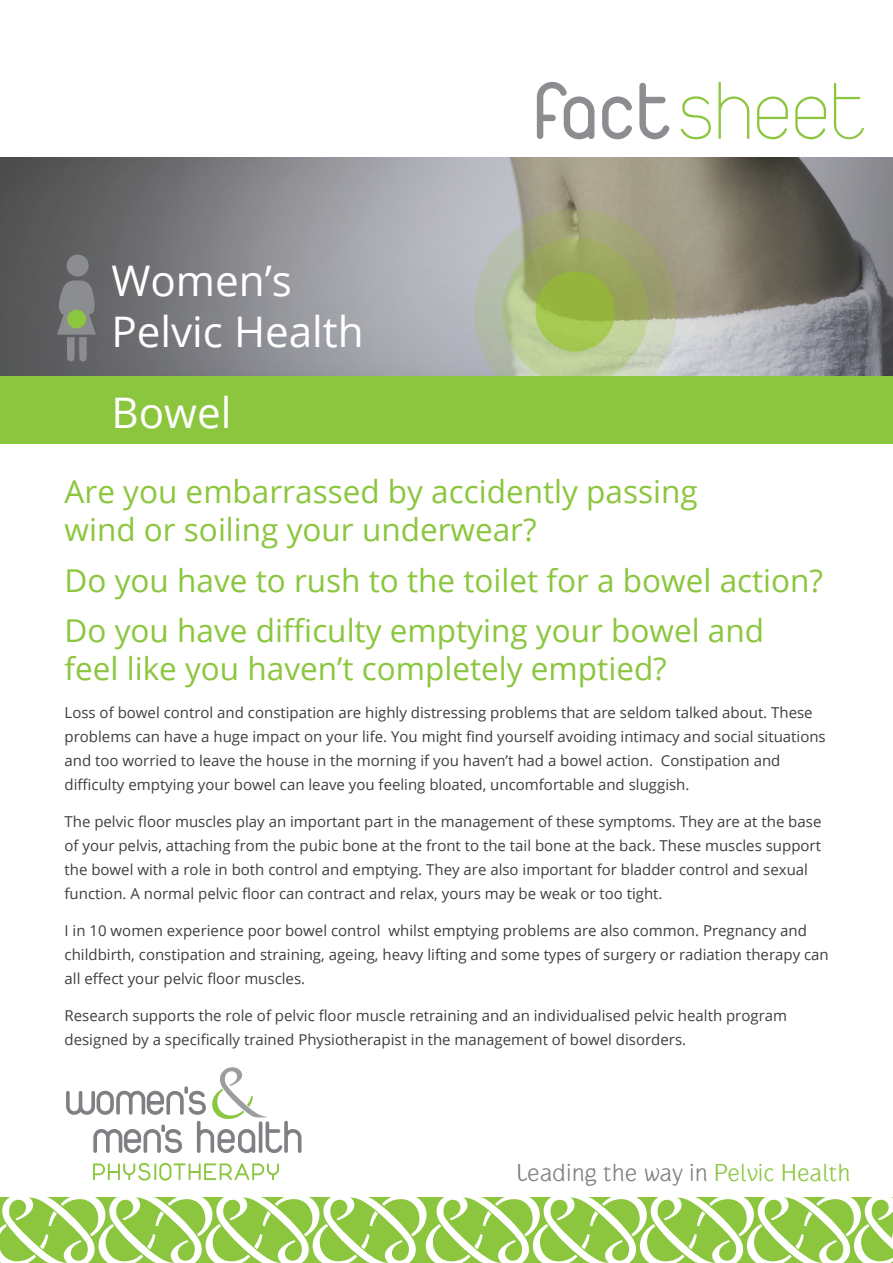
<style>
.page{position:relative;width:893px;height:1263px;background:#fff}
.page>*{position:absolute;margin:0;border:0;box-sizing:border-box;transform-origin:0 0}
.t1{font:42.15px/50.6px "Open Sans";color:#fff}
.t2{font:31.5px/37.8px "Open Sans";color:#8bc63e}
.t3{font:25.5px "Gauntlet Classic";color:#7e8083}
.t4{font:15px/24px "Open Sans";color:#3e3e3f}
.s1{color:#8bc63e}
</style>
<div class="page">
<img style="left:0;top:157px;width:893px;height:219px">
<div style="left:0;top:376px;width:893px;height:68px;background:#8bc63e"></div>
<svg style="left:93px;top:1163px;width:186px;height:17px"></svg>
<svg style="left:66px;top:1067px;width:235px;height:86px"></svg>
<svg style="left:0;top:1197px;width:893px;height:66px"></svg>
<svg style="left:537px;top:82px;width:57px;height:57px"></svg>
<svg style="left:602px;top:96px;width:30px;height:43px"></svg>
<svg style="left:639px;top:83px;width:30px;height:56px"></svg>
<svg style="left:681px;top:96px;width:30px;height:43px"></svg>
<svg style="left:719px;top:82px;width:30px;height:57px"></svg>
<svg style="left:757px;top:96px;width:31px;height:43px"></svg>
<svg style="left:795px;top:96px;width:31px;height:43px"></svg>
<svg style="left:834px;top:83px;width:30px;height:56px"></svg>
<svg style="left:57px;top:280px;width:39px;height:82px;background:#797b7d"></svg>
<div style="left:67px;top:255px;width:22px;height:22px;background:#8b8d90;border-radius:50%"></div>
<div style="left:67px;top:310px;width:19px;height:18px;background:#8bc63e;border-radius:50%"></div>
<h1 class="t1" style="left:111px;top:254px;width:254px">Women’s<br>Pelvic Health</h1>
<h1 class="t1" style="left:111px;top:386px;width:121px">Bowel</h1>
<h2 class="t2" style="left:65px;top:472px;width:635px">Are you embarrassed by accidently passing wind or soiling your underwear?</h2>
<h2 class="t2" style="left:65px;top:554px;width:760px;line-height:50.6px">Do you have to rush to the toilet for a bowel action?<br>Do you have difficulty emptying your bowel and</h2>
<h2 class="t2" style="left:65px;top:649px;width:604px">feel like you haven’t completely emptied?</h2>
<p class="t4" style="left:65px;top:700px;width:763px">Loss of bowel control and constipation are highly distressing problems that are seldom talked about. These problems can have a huge impact on your life. You might find yourself avoiding intimacy and social situations and too worried to leave the house in the morning if you haven’t had a bowel action. Constipation and difficulty emptying your bowel can leave you feeling bloated, uncomfortable and sluggish.</p>
<p class="t4" style="left:65px;top:809px;width:758px">The pelvic floor muscles play an important part in the management of these symptoms. They are at the base of your pelvis, attaching from the pubic bone at the front to the tail bone at the back. These muscles support the bowel with a role in both control and emptying. They are also important for bladder control and sexual function. A normal pelvic floor can contract and relax, yours may be weak or too tight.</p>
<p class="t4" style="left:65px;top:918px;width:766px">I in 10 women experience poor bowel control whilst emptying problems are also common. Pregnancy and childbirth, constipation and straining, ageing, heavy lifting and some types of surgery or radiation therapy can all effect your pelvic floor muscles.</p>
<p class="t4" style="left:65px;top:1003px;width:724px">Research supports the role of pelvic floor muscle retraining and an individualised pelvic health program designed by a specifically trained Physiotherapist in the management of bowel disorders.</p>
<h3 class="t3" style="left:516px;top:1158px;width:336px">Leading the way in <span class="s1">Pelvic Health</span></h3>
</div>
